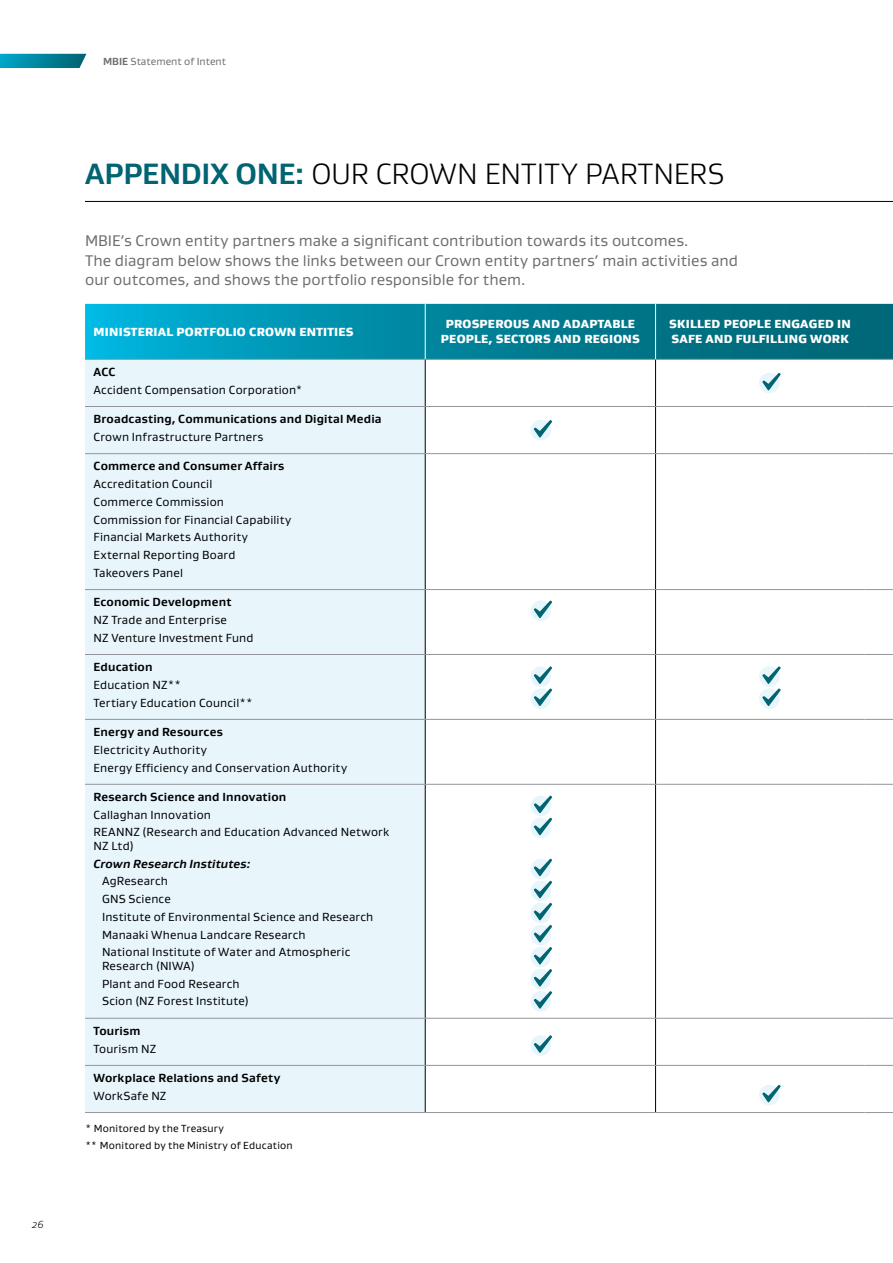
<style>
.page{position:relative;width:893px;height:1263px;background:#fff}
.page>*{position:absolute;margin:0;border:0;box-sizing:border-box;transform-origin:0 0}
.t1{font:300 30px "Gustan";color:#000}
.t2{font:15.75px/19.5px "Gustan";letter-spacing:.005em;color:#6d6e71}
.t3{font:12px/17.7px "Gustan";letter-spacing:.015em;color:#000}
.t4{font:700 12px "Gustan";letter-spacing:.015em;color:#000}
.t5{font:900 12px/14.4px "Gustan";letter-spacing:.02em;color:#fff;text-align:center}
.t6{font:italic 700 12px "Gustan";letter-spacing:.01em;color:#000}
.t7{font:10.5px/16.8px "Gustan";letter-spacing:.02em;color:#000}
.t8{font:10.5px "Gustan";color:#6d6e71}
.t9{font:italic 300 10.5px "Gustan";color:#000}
.s1{font-weight:700}
.s2{font-weight:700;color:#006472}
</style>
<div class="page">
<svg style="left:0;top:54px;width:86px;height:14px"></svg>
<div style="left:530px;top:881px;width:21px;height:20px;background:#e8f6fc;border-radius:50%"></div>
<div style="left:530px;top:818px;width:21px;height:20px;background:#e8f6fc;border-radius:50%"></div>
<div style="left:530px;top:859px;width:21px;height:20px;background:#e8f6fc;border-radius:50%"></div>
<div style="left:530px;top:795px;width:21px;height:21px;background:#e8f6fc;border-radius:50%"></div>
<svg style="left:534px;top:795px;width:18px;height:40px"></svg>
<div style="left:530px;top:420px;width:21px;height:20px;background:#e8f6fc;border-radius:50%"></div>
<svg style="left:534px;top:420px;width:18px;height:18px"></svg>
<div style="left:759px;top:373px;width:21px;height:20px;background:#e8f6fc;border-radius:50%"></div>
<svg style="left:762px;top:373px;width:19px;height:18px"></svg>
<div style="left:530px;top:947px;width:21px;height:20px;background:#e8f6fc;border-radius:50%"></div>
<div style="left:530px;top:903px;width:21px;height:20px;background:#e8f6fc;border-radius:50%"></div>
<div style="left:530px;top:969px;width:21px;height:20px;background:#e8f6fc;border-radius:50%"></div>
<div style="left:530px;top:666px;width:21px;height:21px;background:#e8f6fc;border-radius:50%"></div>
<div style="left:759px;top:666px;width:21px;height:21px;background:#e8f6fc;border-radius:50%"></div>
<div style="left:530px;top:600px;width:21px;height:21px;background:#e8f6fc;border-radius:50%"></div>
<svg style="left:534px;top:600px;width:18px;height:18px"></svg>
<div style="left:530px;top:925px;width:21px;height:20px;background:#e8f6fc;border-radius:50%"></div>
<div style="left:530px;top:991px;width:21px;height:21px;background:#e8f6fc;border-radius:50%"></div>
<svg style="left:534px;top:859px;width:18px;height:150px"></svg>
<div style="left:530px;top:1035px;width:21px;height:21px;background:#e8f6fc;border-radius:50%"></div>
<svg style="left:534px;top:1035px;width:18px;height:18px"></svg>
<div style="left:530px;top:688px;width:21px;height:21px;background:#e8f6fc;border-radius:50%"></div>
<svg style="left:534px;top:666px;width:18px;height:40px"></svg>
<div style="left:759px;top:688px;width:21px;height:21px;background:#e8f6fc;border-radius:50%"></div>
<svg style="left:762px;top:666px;width:19px;height:40px"></svg>
<div style="left:759px;top:1085px;width:21px;height:20px;background:#e8f6fc;border-radius:50%"></div>
<svg style="left:762px;top:1085px;width:19px;height:17px"></svg>
<hr style="left:85px;top:201px;width:808px;height:1px;background:#000">
<div style="left:85px;top:360px;width:340px;height:752px;background:#e8f6fc"></div>
<svg style="left:85px;top:304px;width:808px;height:56px;background:#02859e"></svg>
<hr style="left:425px;top:359px;width:231px;height:1px;background:#939598">
<hr style="left:425px;top:360px;width:1px;height:46px;background:#000">
<hr style="left:655px;top:360px;width:1px;height:46px;background:#000">
<hr style="left:425px;top:406px;width:231px;height:1px;background:#939598">
<hr style="left:425px;top:407px;width:1px;height:46px;background:#000">
<hr style="left:655px;top:407px;width:1px;height:46px;background:#000">
<hr style="left:425px;top:453px;width:231px;height:1px;background:#939598">
<hr style="left:425px;top:454px;width:1px;height:135px;background:#000">
<hr style="left:655px;top:454px;width:1px;height:135px;background:#000">
<hr style="left:425px;top:589px;width:231px;height:1px;background:#939598">
<hr style="left:425px;top:590px;width:1px;height:64px;background:#000">
<hr style="left:655px;top:590px;width:1px;height:64px;background:#000">
<hr style="left:425px;top:654px;width:231px;height:1px;background:#939598">
<hr style="left:425px;top:655px;width:1px;height:64px;background:#000">
<hr style="left:655px;top:655px;width:1px;height:64px;background:#000">
<hr style="left:425px;top:719px;width:231px;height:1px;background:#939598">
<hr style="left:425px;top:720px;width:1px;height:64px;background:#000">
<hr style="left:655px;top:720px;width:1px;height:64px;background:#000">
<hr style="left:425px;top:784px;width:231px;height:1px;background:#939598">
<hr style="left:425px;top:785px;width:1px;height:233px;background:#000">
<hr style="left:655px;top:785px;width:1px;height:233px;background:#000">
<hr style="left:425px;top:1018px;width:231px;height:1px;background:#939598">
<hr style="left:425px;top:1018px;width:1px;height:47px;background:#000">
<hr style="left:655px;top:1018px;width:1px;height:47px;background:#000">
<hr style="left:425px;top:1065px;width:231px;height:1px;background:#939598">
<hr style="left:425px;top:1112px;width:231px;height:1px;background:#939598">
<hr style="left:425px;top:1066px;width:1px;height:46px;background:#000">
<hr style="left:655px;top:1066px;width:1px;height:46px;background:#000">
<hr style="left:425px;top:304px;width:1px;height:55px;background:#fff">
<hr style="left:655px;top:304px;width:1px;height:55px;background:#fff">
<hr style="left:85px;top:406px;width:340px;height:1px;background:#939598">
<hr style="left:85px;top:453px;width:340px;height:1px;background:#939598">
<hr style="left:85px;top:589px;width:340px;height:1px;background:#939598">
<hr style="left:85px;top:654px;width:340px;height:1px;background:#939598">
<hr style="left:85px;top:719px;width:340px;height:1px;background:#939598">
<hr style="left:85px;top:784px;width:340px;height:1px;background:#939598">
<hr style="left:85px;top:1018px;width:340px;height:1px;background:#939598">
<hr style="left:85px;top:1065px;width:340px;height:1px;background:#939598">
<hr style="left:85px;top:1112px;width:340px;height:1px;background:#939598">
<hr style="left:656px;top:406px;width:209px;height:1px;background:#939598">
<svg style="left:865px;top:406px;width:28px;height:1px"></svg>
<hr style="left:656px;top:453px;width:209px;height:1px;background:#939598">
<svg style="left:865px;top:453px;width:28px;height:1px"></svg>
<hr style="left:656px;top:589px;width:209px;height:1px;background:#939598">
<svg style="left:865px;top:589px;width:28px;height:1px"></svg>
<hr style="left:656px;top:654px;width:209px;height:1px;background:#939598">
<svg style="left:865px;top:654px;width:28px;height:1px"></svg>
<hr style="left:656px;top:719px;width:209px;height:1px;background:#939598">
<svg style="left:865px;top:719px;width:28px;height:1px"></svg>
<hr style="left:656px;top:784px;width:209px;height:1px;background:#939598">
<svg style="left:865px;top:784px;width:28px;height:1px"></svg>
<hr style="left:656px;top:1018px;width:209px;height:1px;background:#939598">
<svg style="left:865px;top:1018px;width:28px;height:1px"></svg>
<hr style="left:656px;top:1065px;width:209px;height:1px;background:#939598">
<svg style="left:865px;top:1065px;width:28px;height:1px"></svg>
<hr style="left:656px;top:1112px;width:209px;height:1px;background:#939598">
<svg style="left:865px;top:1112px;width:28px;height:1px"></svg>
<p class="t9" style="left:32px;top:1217px;width:13px">26</p>
<p class="t8" style="left:103px;top:54px;width:124px"><span class="s1">MBIE</span> Statement of Intent</p>
<h1 class="t1" style="left:85px;top:155px;width:641px"><span class="s2">APPENDIX ONE:</span> OUR CROWN ENTITY PARTNERS</h1>
<h2 class="t2" style="left:85px;top:230px;width:654px">MBIE’s Crown entity partners make a significant contribution towards its outcomes.<br>The diagram below shows the links between our Crown entity partners’ main activities and our outcomes, and shows the portfolio responsible for them.</h2>
<p class="t5" style="left:94px;top:324px;width:261px">MINISTERIAL PORTFOLIO CROWN ENTITIES</p>
<p class="t5" style="left:441px;top:317px;width:200px">PROSPEROUS AND ADAPTABLE<br>PEOPLE, SECTORS AND REGIONS</p>
<p class="t5" style="left:669px;top:317px;width:183px;text-align:left">SKILLED PEOPLE ENGAGED IN<br>SAFE AND FULFILLING WORK</p>
<p class="t4" style="left:94px;top:364px;width:23px">ACC</p>
<p class="t3" style="left:94px;top:380px;width:211px">Accident Compensation Corporation*</p>
<p class="t4" style="left:94px;top:411px;width:290px">Broadcasting, Communications and Digital Media</p>
<p class="t3" style="left:94px;top:428px;width:171px">Crown Infrastructure Partners</p>
<p class="t4" style="left:94px;top:458px;width:192px">Commerce and Consumer Affairs</p>
<p class="t3" style="left:94px;top:475px;width:199px">Accreditation Council<br>Commerce Commission<br>Commission for Financial Capability<br>Financial Markets Authority<br>External Reporting Board<br>Takeovers Panel</p>
<p class="t4" style="left:94px;top:594px;width:139px">Economic Development</p>
<p class="t3" style="left:94px;top:611px;width:161px">NZ Trade and Enterprise<br>NZ Venture Investment Fund</p>
<p class="t4" style="left:94px;top:659px;width:60px">Education</p>
<p class="t3" style="left:94px;top:675px;width:161px">Education NZ**<br>Tertiary Education Council**</p>
<p class="t4" style="left:94px;top:724px;width:131px">Energy and Resources</p>
<p class="t3" style="left:94px;top:740px;width:255px">Electricity Authority<br>Energy Efficiency and Conservation Authority</p>
<p class="t4" style="left:94px;top:789px;width:194px">Research Science and Innovation</p>
<p class="t3" style="left:94px;top:805px;width:297px">Callaghan Innovation<br>REANNZ (Research and Education Advanced Network</p>
<p class="t3" style="left:94px;top:837px;width:42px">NZ Ltd)</p>
<p class="t6" style="left:94px;top:856px;width:158px">Crown Research Institutes:</p>
<p class="t3" style="left:102px;top:872px;width:273px">AgResearch<br>GNS Science<br>Institute of Environmental Science and Research<br>Manaaki Whenua Landcare Research<br>National Institute of Water and Atmospheric</p>
<p class="t3" style="left:102px;top:956px;width:148px">Research (NIWA)<br>Plant and Food Research<br>Scion (NZ Forest Institute)</p>
<p class="t4" style="left:94px;top:1023px;width:48px">Tourism</p>
<p class="t3" style="left:94px;top:1039px;width:64px">Tourism NZ</p>
<p class="t4" style="left:94px;top:1070px;width:189px">Workplace Relations and Safety</p>
<p class="t3" style="left:94px;top:1086px;width:74px">WorkSafe NZ</p>
<p class="t7" style="left:85px;top:1120px;width:209px">* Monitored by the Treasury<br>** Monitored by the Ministry of Education</p>
</div>
